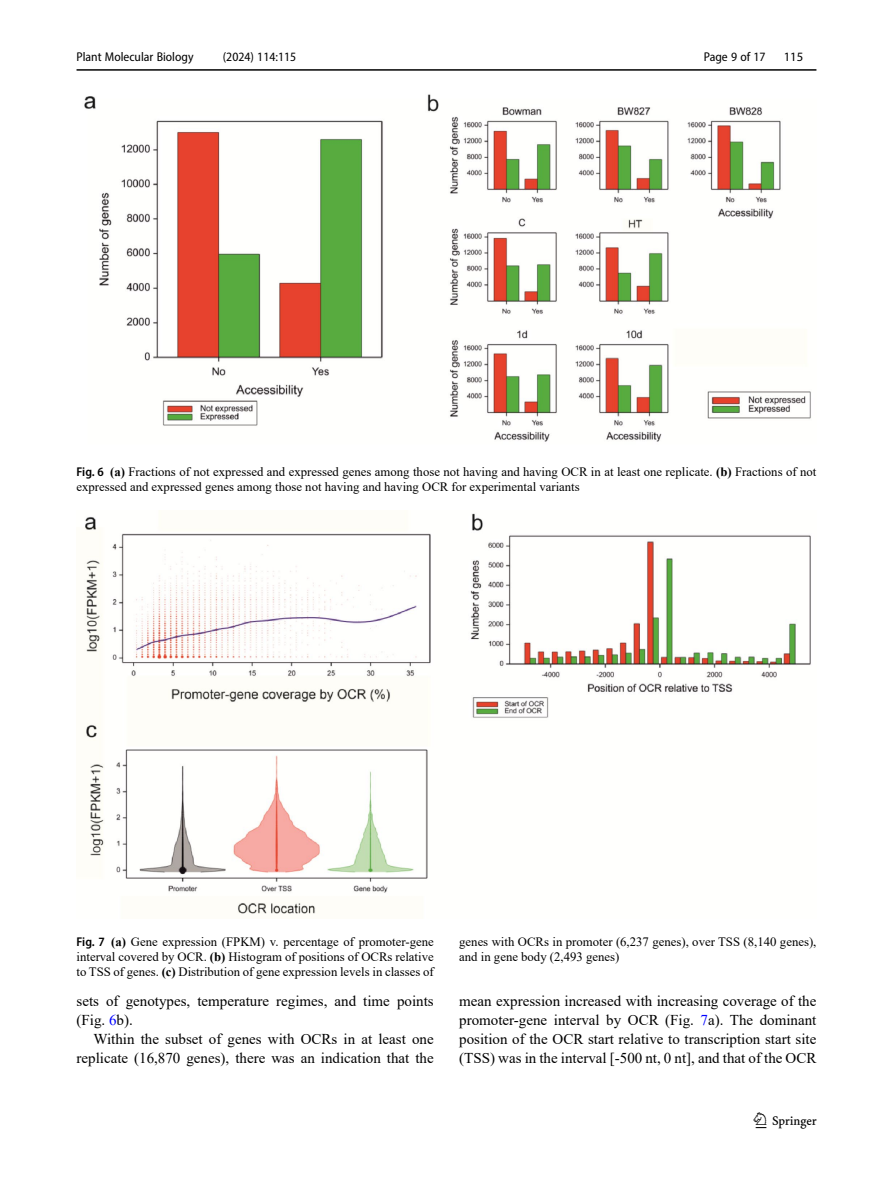
<style>
.page{position:relative;width:893px;height:1187px;background:#fff}
.page>*{position:absolute;margin:0;border:0;box-sizing:border-box;transform-origin:0 0}
.t1{font:22.5px "Springnew";color:#000}
.Body_Text_Indent{font:15px/18.8px "Times New Roman";color:#000;text-align:justify}
.Body_Text{font:15px/18.8px "Times New Roman";color:#000}
.Figure_Caption{font:12.75px/15px "Times New Roman";color:#000}
.t2{font:semi-condensed 12.75px "Myriad Pro";color:#000}
.t3{font:12.75px "Myriad Pro";color:#000}
.s1{font-family:"Myriad Pro";font-weight:600;font-stretch:semi-condensed}
.s2{font-weight:700}
.s3{color:#00f}
</style>
<div class="page">
<hr style="left:77px;top:69px;width:739px;height:2px;background:#000">
<img style="left:85px;top:513px;width:726px;height:401px">
<img style="left:84px;top:94px;width:727px;height:348px">
<p class="t2" style="left:77px;top:49px;width:119px">Plant Molecular Biology</p>
<p class="t2" style="left:223px;top:49px;width:75px">(2024) 114:115</p>
<p class="t2" style="left:704px;top:49px;width:63px">Page 9 of 17</p>
<p class="t3" style="left:784px;top:48px;width:21px">115</p>
<p class="Figure_Caption" style="left:77px;top:463px;width:741px"><span class="s1">Fig. 6</span> <span class="s2">(a)</span> Fractions of not expressed and expressed genes among those not having and having OCR in at least one replicate. <span class="s2">(b)</span> Fractions of not expressed and expressed genes among those not having and having OCR for experimental variants</p>
<p class="Figure_Caption" style="left:77px;top:933px;width:359px;text-align:justify"><span class="s1">Fig. 7</span> <span class="s2">(a)</span> Gene expression (FPKM) v. percentage of promoter-gene interval covered by OCR. <span class="s2">(b)</span> Histogram of positions of OCRs relative to TSS of genes. <span class="s2">(c)</span> Distribution of gene expression levels in classes of</p>
<p class="Figure_Caption" style="left:459px;top:933px;width:359px">genes with OCRs in promoter (6,237 genes), over TSS (8,140 genes), and in gene body (2,493 genes)</p>
<p class="Body_Text" style="left:77px;top:991px;width:359px">sets of genotypes, temperature regimes, and time points (Fig. <span class="s3">6</span>b).</p>
<p class="Body_Text_Indent" style="left:77px;top:1028px;width:359px;text-align:right">Within the subset of genes with OCRs in at least one replicate (16,870 genes), there was an indication that the</p>
<p class="Body_Text_Indent" style="left:459px;top:991px;width:359px">mean expression increased with increasing coverage of the promoter-gene interval by OCR (Fig. <span class="s3">7</span>a). The dominant position of the OCR start relative to transcription start site (TSS) was in the interval [-500 nt, 0 nt], and that of the OCR</p>
<h1 class="t1" style="left:756px;top:1107px;width:63px">1 3</h1>
</div>
